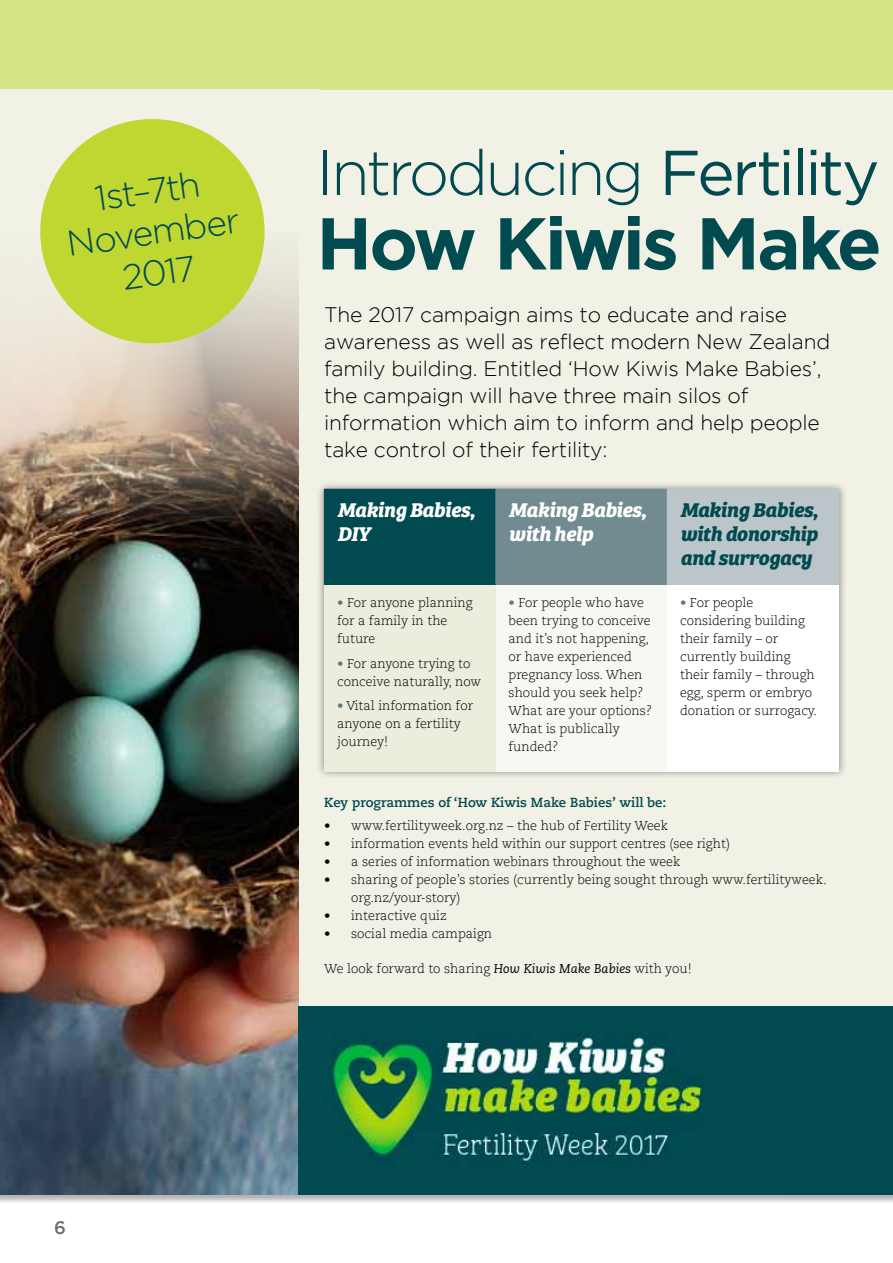
<style>
.page{position:relative;width:893px;height:1263px;background:#fff}
.page>*{position:absolute;margin:0;border:0;box-sizing:border-box;transform-origin:0 0}
.t1{font:700 73.2px "Gotham";letter-spacing:-.04em;color:#004a50}
.t2{font:300 63.3px "Gotham";letter-spacing:-.05em;color:#004a50}
.t3{font:300 35.55px/41.1px "Gotham";color:#004a50;text-align:center}
.t4{font:300 21px/27px "Gotham";letter-spacing:-.01em;color:#000}
.t5{font:italic 700 20.7px/24px "Bree Serif";letter-spacing:-.025em;color:#004a50;text-align:justify}
.t6{font:italic 700 20.7px/24px "Bree Serif";letter-spacing:-.02em;color:#fff}
.t7{font:500 18px "Gotham";color:#6d6e71}
.t8{font:700 13.2px "PMN Caecilia W01 75";color:#004a50}
.t9{font:300 12.75px/18px "PMN Caecilia W01 45";color:#000}
.s1{font-weight:400}
.s2{color:#5b7b82}
.s3{font-family:"Caecilia";font-weight:400;font-style:italic}
</style>
<div class="page">
<div style="left:0;top:89px;width:893px;height:1106px;background:#f1f1e6"></div>
<img style="left:0;top:522px;width:299px;height:557px">
<img style="left:0;top:1079px;width:299px;height:116px">
<div style="left:0;top:0;width:893px;height:89px;background:#d7e488"></div>
<div style="left:316px;top:481px;width:531px;height:299px;background:#000;opacity:.45"></div>
<div style="left:324px;top:489px;width:172px;height:96px;background:#004a50"></div>
<div style="left:496px;top:489px;width:171px;height:96px;background:#718b91"></div>
<div style="left:667px;top:489px;width:172px;height:96px;background:#bcc5c9"></div>
<div style="left:324px;top:585px;width:172px;height:186px;background:#eceddd"></div>
<div style="left:496px;top:585px;width:171px;height:186px;background:#f8f8f2"></div>
<div style="left:667px;top:585px;width:172px;height:186px;background:#fff"></div>
<div style="left:299px;top:1006px;width:594px;height:189px;background:#004a50"></div>
<img style="left:332px;top:1034px;width:378px;height:132px">
<svg style="left:0;top:119px;width:320px;height:403px"></svg>
<div style="left:40px;top:119px;width:225px;height:224px;background:#bfd730;border-radius:50%"></div>
<h3 class="t3" style="left:59px;top:182px;width:175px;rotate:-8deg">1st–7th<br>November<br>2017</h3>
<h2 class="t2" style="left:316px;top:138px;width:565px">Introducing <span class="s1">Fertility</span></h2>
<h1 class="t1" style="left:316px;top:201px;width:567px">How Kiwis Make</h1>
<p class="t4" style="left:324px;top:300px;width:507px">The 2017 campaign aims to educate and raise awareness as well as reflect modern New Zealand family building. Entitled ‘How Kiwis Make Babies’, the campaign will have three main silos of information which aim to inform and help people take control of their fertility:</p>
<h3 class="t6" style="left:337px;top:496px;width:139px">Making Babies,<br>DIY</h3>
<h3 class="t6" style="left:509px;top:496px;width:139px">Making Babies, with help</h3>
<h3 class="t5" style="left:680px;top:496px;width:139px">Making Babies, with donorship and surrogacy</h3>
<p class="t9" style="left:337px;top:594px;width:137px"><span class="s2">•</span> For anyone planning for a family in the future</p>
<p class="t9" style="left:337px;top:654px;width:146px"><span class="s2">•</span> For anyone trying to conceive naturally, now</p>
<p class="t9" style="left:337px;top:697px;width:137px"><span class="s2">•</span> Vital information for anyone on a fertility journey!</p>
<p class="t9" style="left:509px;top:594px;width:145px"><span class="s2">•</span> For people who have been trying to conceive and it’s not happening, or have experienced pregnancy loss. When should you seek help?<br>What are your options?<br>What is publically funded?</p>
<p class="t9" style="left:680px;top:594px;width:138px"><span class="s2">•</span> For people considering building their family – or currently building their family – through egg, sperm or embryo donation or surrogacy.</p>
<p class="t8" style="left:324px;top:795px;width:344px">Key programmes of ‘How Kiwis Make Babies’ will be:</p>
<p class="t9" style="left:324px;top:816px;width:345px">• www.fertilityweek.org.nz – the hub of Fertility Week</p>
<p class="t9" style="left:324px;top:834px;width:407px">• information events held within our support centres (see right)</p>
<p class="t9" style="left:324px;top:852px;width:358px">• a series of information webinars throughout the week</p>
<p class="t9" style="left:351px;top:870px;width:477px;text-indent:-27px">• sharing of people’s stories (currently being sought through www.fertilityweek. org.nz/your-story)</p>
<p class="t9" style="left:324px;top:906px;width:124px">• interactive quiz</p>
<p class="t9" style="left:324px;top:924px;width:169px">• social media campaign</p>
<p class="t9" style="left:324px;top:959px;width:369px">We look forward to sharing <span class="s3">How Kiwis Make Babies</span> with you!</p>
<h3 class="t7" style="left:54px;top:1217px;width:13px">6</h3>
</div>
